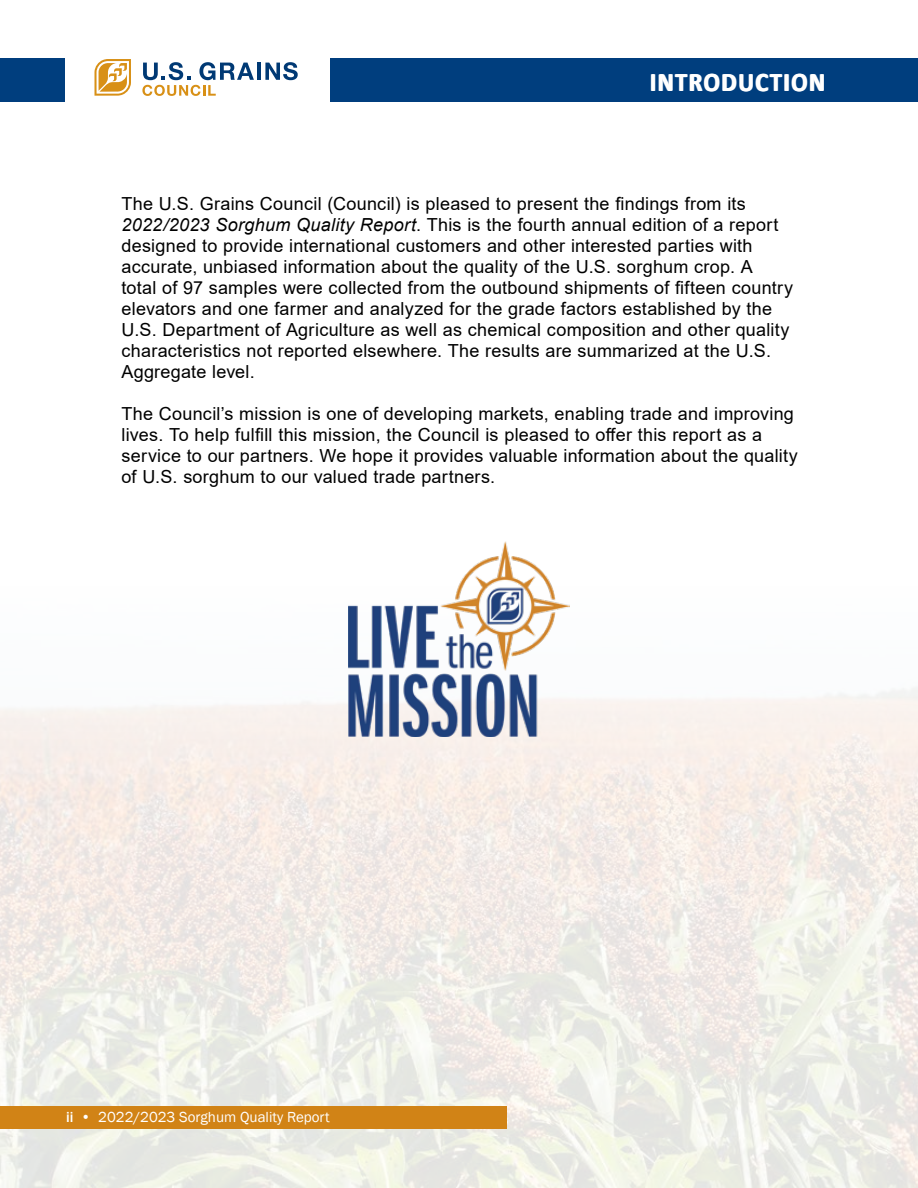
<style>
.page{position:relative;width:918px;height:1188px;background:#fff}
.page>*{position:absolute;margin:0;border:0;box-sizing:border-box;transform-origin:0 0}
.t1{font:700 27px "Calibri";letter-spacing:.06em;color:#fff;scale:.9 1}
.t2{font:18px/21px "Arial";letter-spacing:.015em;color:#000}
.t3{font:15px "Franklin Gothic";color:#fff}
.s1{font-style:italic}
.s2{font-weight:500}
</style>
<div class="page">
<img style="left:0;top:688px;width:918px;height:500px">
<div style="left:330px;top:59px;width:588px;height:43px;background:#003e7e"></div>
<svg style="left:94px;top:59px;width:37px;height:37px"></svg>
<hr style="left:257px;top:63px;width:4px;height:17px;background:#003974">
<svg style="left:265px;top:62px;width:33px;height:18px"></svg>
<svg style="left:142px;top:62px;width:112px;height:34px"></svg>
<div style="left:0;top:59px;width:65px;height:43px;background:#003e7e"></div>
<div style="left:0;top:1106px;width:507px;height:23px;background:#d18316"></div>
<img style="left:348px;top:541px;width:222px;height:196px">
<h1 class="t1" style="left:651px;top:63px;width:196px">INTRODUCTION</h1>
<p class="t2" style="left:122px;top:194px;width:673px">The U.S. Grains Council (Council) is pleased to present the findings from its <span class="s1">2022/2023 Sorghum Quality Report</span>. This is the fourth annual edition of a report designed to provide international customers and other interested parties with accurate, unbiased information about the quality of the U.S. sorghum crop. A<br>total of 97 samples were collected from the outbound shipments of fifteen country elevators and one farmer and analyzed for the grade factors established by the U.S. Department of Agriculture as well as chemical composition and other quality characteristics not reported elsewhere. The results are summarized at the U.S.<br>Aggregate level.</p>
<p class="t2" style="left:122px;top:403px;width:678px">The Council’s mission is one of developing markets, enabling trade and improving lives. To help fulfill this mission, the Council is pleased to offer this report as a service to our partners. We hope it provides valuable information about the quality of U.S. sorghum to our valued trade partners.</p>
<p class="t3" style="left:66px;top:1107px;width:265px"><span class="s2">ii</span> • 2022/2023 Sorghum Quality Report</p>
</div>
